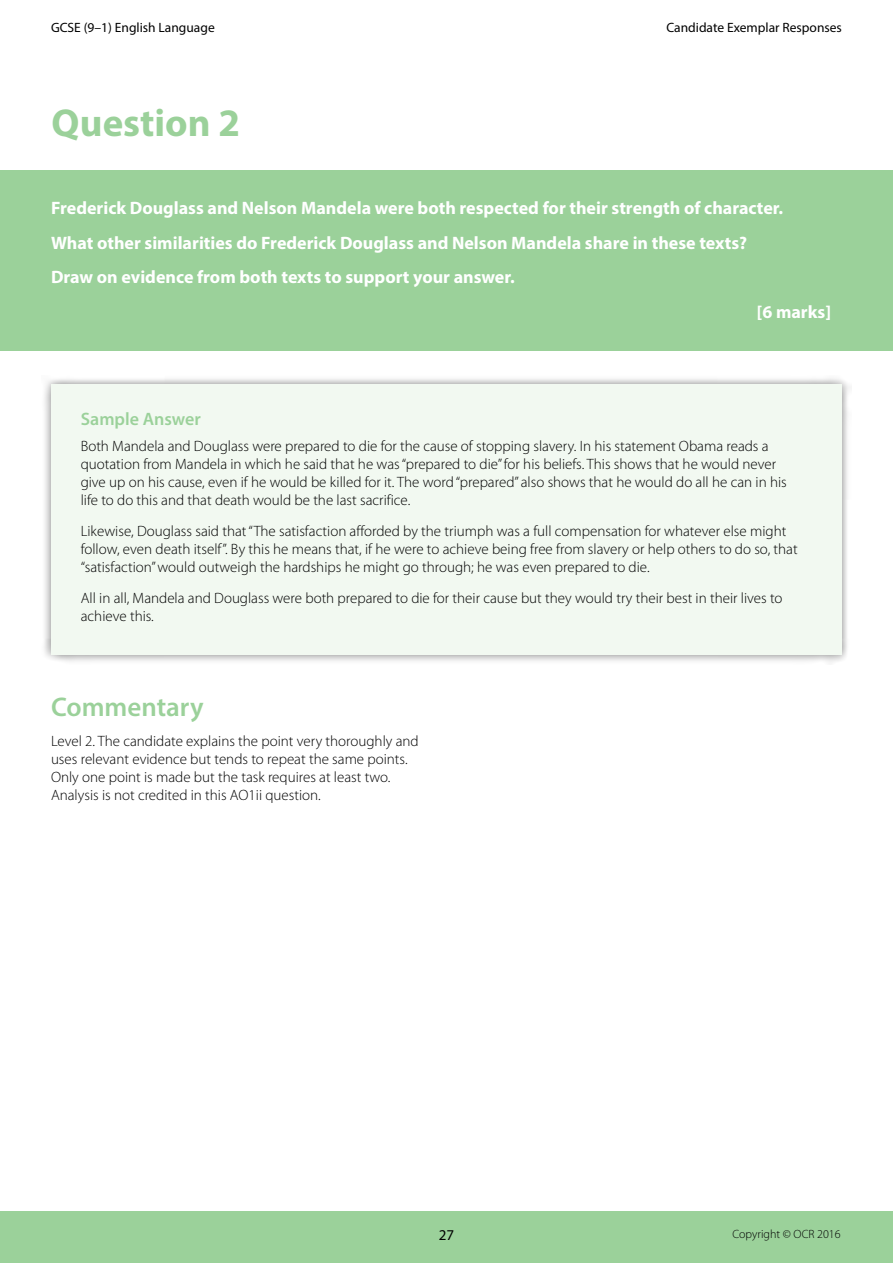
<style>
.page{position:relative;width:893px;height:1263px;background:#fff}
.page>*{position:absolute;margin:0;border:0;box-sizing:border-box;transform-origin:0 0}
.Heading{font:700 39px "Myriad Pro";color:#9bd19a}
.Subheading{font:600 27px "Myriad Pro";color:#9bd19a}
.Body_white{font:700 18px "Myriad Pro";color:#fff}
.Body_title{font:600 18px "Myriad Pro";color:#9bd19a}
.Regular_Myriad_Pro_1{font:300 15px/18px "Myriad Pro";color:#000}
.Body{font:300 15px/18px "Myriad Pro";color:#000}
.t1{font:15px "Myriad Pro";color:#000}
.t2{font:13.5px "Myriad Pro";color:#000}
.t3{font:300 12px "Myriad Pro";color:#000}
</style>
<div class="page">
<div style="left:0;top:1212px;width:893px;height:51px;background:#9bd19a"></div>
<div style="left:41px;top:375px;width:811px;height:290px;background:#000;opacity:.5"></div>
<div style="left:51px;top:385px;width:791px;height:270px;background:#f2f9f1"></div>
<div style="left:0;top:170px;width:893px;height:181px;background:#9bd19a"></div>
<p class="t2" style="left:51px;top:19px;width:165px">GCSE (9–1) English Language</p>
<p class="Heading" style="left:51px;top:97px;width:190px">Question 2</p>
<p class="t2" style="left:666px;top:19px;width:177px">Candidate Exemplar Responses</p>
<h3 class="Body_white" style="left:51px;top:197px;width:734px">Frederick Douglass and Nelson Mandela were both respected for their strength of character.</h3>
<h3 class="Body_white" style="left:51px;top:231px;width:698px">What other similarities do Frederick Douglass and Nelson Mandela share in these texts?</h3>
<h3 class="Body_white" style="left:51px;top:265px;width:465px">Draw on evidence from both texts to support your answer.</h3>
<h3 class="Body_white" style="left:757px;top:300px;width:76px">[6 marks]</h3>
<p class="Body_title" style="left:81px;top:407px;width:122px">Sample Answer</p>
<p class="Regular_Myriad_Pro_1" style="left:81px;top:437px;width:707px">Both Mandela and Douglass were prepared to die for the cause of stopping slavery. In his statement Obama reads a quotation from Mandela in which he said that he was “prepared to die” for his beliefs. This shows that he would never give up on his cause, even if he would be killed for it. The word “prepared” also shows that he would do all he can in his life to do this and that death would be the last sacrifice.</p>
<p class="Regular_Myriad_Pro_1" style="left:81px;top:522px;width:718px">Likewise, Douglass said that “The satisfaction afforded by the triumph was a full compensation for whatever else might follow, even death itself”. By this he means that, if he were to achieve being free from slavery or help others to do so, that “satisfaction” would outweigh the hardships he might go through; he was even prepared to die.</p>
<p class="Regular_Myriad_Pro_1" style="left:81px;top:589px;width:703px">All in all, Mandela and Douglass were both prepared to die for their cause but they would try their best in their lives to achieve this.</p>
<h3 class="Subheading" style="left:51px;top:689px;width:154px">Commentary</h3>
<h3 class="Body" style="left:51px;top:732px;width:369px">Level 2. The candidate explains the point very thoroughly and uses relevant evidence but tends to repeat the same points.<br>Only one point is made but the task requires at least two.<br>Analysis is not credited in this AO1ii question.</h3>
<p class="t1" style="left:439px;top:1226px;width:17px">27</p>
<p class="t3" style="left:732px;top:1228px;width:110px">Copyright © OCR 2016</p>
</div>
